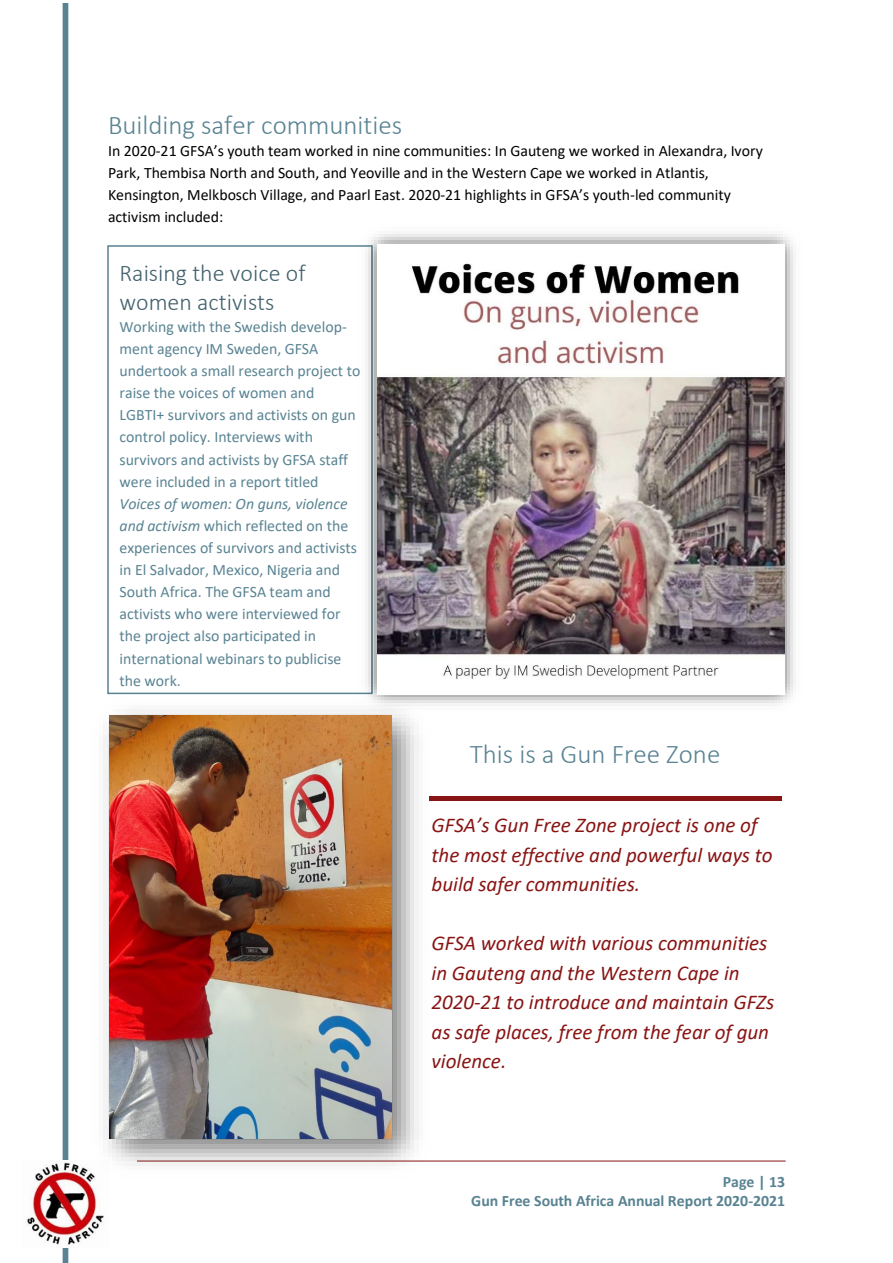
<style>
.page{position:relative;width:893px;height:1263px;background:#fff}
.page>*{position:absolute;margin:0;border:0;box-sizing:border-box;transform-origin:0 0}
.t1{font:300 27px "Calibri";color:#598392}
.t2{font:300 24px/29.4px "Calibri";color:#42616d}
.t3{font:italic 21px/29.4px "Calibri";color:#891414}
.t4{font:15.9px/22px "Calibri";color:#598392}
.t5{font:15.9px/22px "Calibri";color:#000}
.t6{font:700 15.9px/19.2px "Calibri";letter-spacing:-.005em;color:#598392;text-align:right}
.s1{font-style:italic}
</style>
<div class="page">
<div style="left:63px;top:3px;width:5px;height:1260px;background:#598392"></div>
<img style="left:26px;top:1161px;width:78px;height:86px">
<hr style="left:137px;top:1161px;width:649px;height:1px;background:#891414">
<hr style="left:429px;top:796px;width:353px;height:4px;background:#891414">
<img style="left:86px;top:694px;width:350px;height:488px">
<img style="left:109px;top:716px;width:282px;height:422px">
<div style="left:107px;top:245px;width:266px;height:449px;border:2px solid #598392"></div>
<img style="left:355px;top:234px;width:441px;height:482px">
<img style="left:378px;top:244px;width:406px;height:451px">
<h1 class="t1" style="left:108px;top:113px;width:296px">Building safer communities</h1>
<p class="t5" style="left:108px;top:141px;width:656px">In 2020-21 GFSA’s youth team worked in nine communities: In Gauteng we worked in Alexandra, Ivory Park, Thembisa North and South, and Yeoville and in the Western Cape we worked in Atlantis, Kensington, Melkbosch Village, and Paarl East. 2020-21 highlights in GFSA’s youth-led community activism included:</p>
<h2 class="t2" style="left:120px;top:260px;width:188px">Raising the voice of women activists</h2>
<p class="t4" style="left:120px;top:317px;width:242px">Working with the Swedish develop&shy;ment agency IM Sweden, GFSA undertook a small research project to raise the voices of women and LGBTI+ survivors and activists on gun control policy. Interviews with survivors and activists by GFSA staff were included in a report titled</p>
<p class="t4" style="left:120px;top:494px;width:239px"><span class="s1">Voices of women: On guns, violence and activism</span> which reflected on the experiences of survivors and activists in El Salvador, Mexico, Nigeria and<br>South Africa. The GFSA team and activists who were interviewed for the project also participated in international webinars to publicise the work.</p>
<h1 class="t1" style="left:470px;top:743px;width:252px">This is a Gun Free Zone</h1>
<h3 class="t3" style="left:432px;top:812px;width:343px">GFSA’s Gun Free Zone project is one of the most effective and powerful ways to build safer communities.</h3>
<h3 class="t3" style="left:432px;top:930px;width:344px">GFSA worked with various communities in Gauteng and the Western Cape in<br>2020-21 to introduce and maintain GFZs as safe places, free from the fear of gun violence.</h3>
<p class="t6" style="left:471px;top:1173px;width:315px">Page | 13<br>Gun Free South Africa Annual Report 2020-2021</p>
</div>
